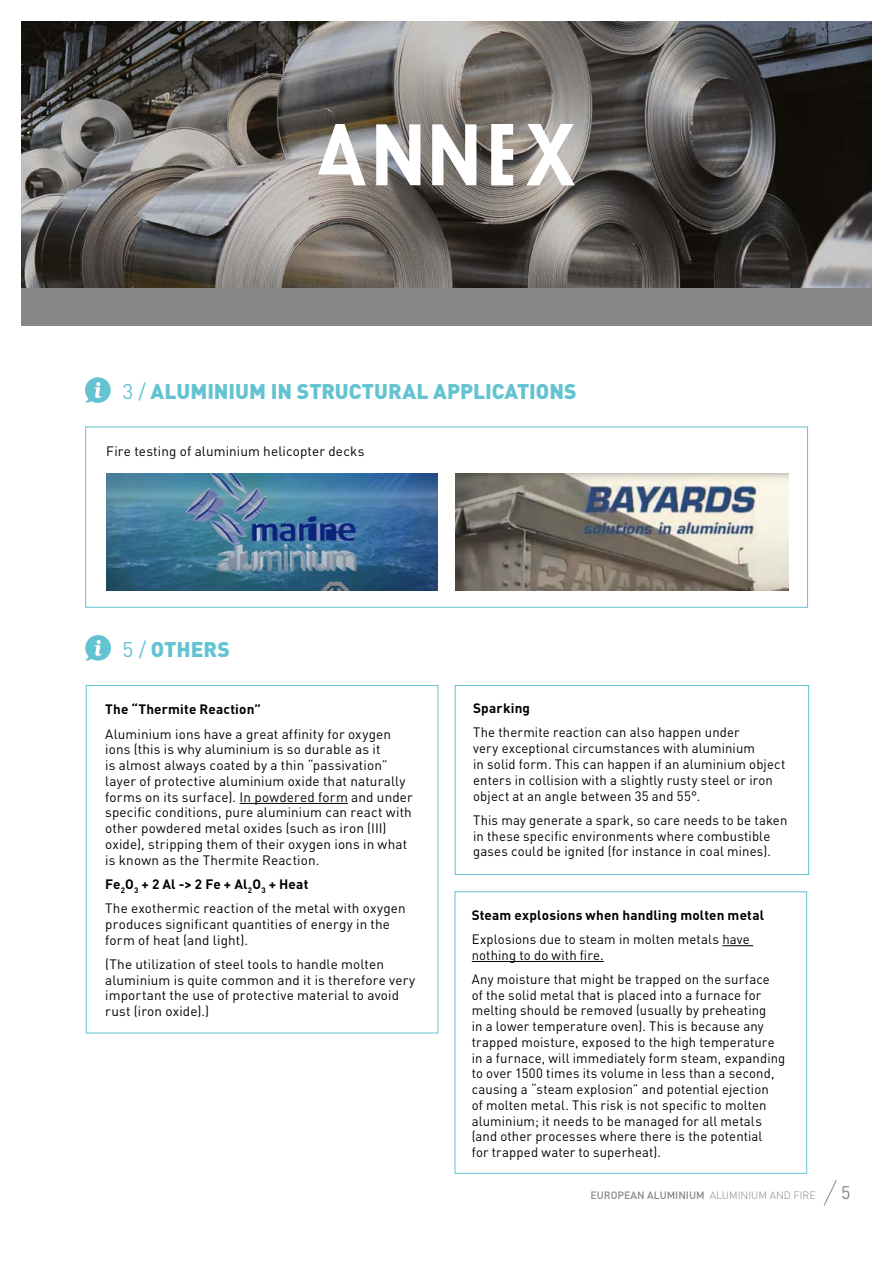
<style>
.page{position:relative;width:893px;height:1263px;background:#fff}
.page>*{position:absolute;margin:0;border:0;box-sizing:border-box;transform-origin:0 0}
.t1{font:900 21px "DIN";color:#63c3d1}
.t2{font:18px "DIN";color:#878787}
.t3{font:13.5px/15.8px "DIN";letter-spacing:.01em;color:#000}
.t4{font:700 13.5px "DIN";letter-spacing:.015em;color:#000}
.t5{font:500 10.5px "DIN";color:#878787}
.s1{font-weight:400}
.s2{font-weight:700}
.s3{font-weight:300}
</style>
<div class="page">
<svg style="left:824px;top:1180px;width:13px;height:26px"></svg>
<img style="left:106px;top:474px;width:331px;height:116px">
<div style="left:85px;top:427px;width:723px;height:181px;border:1px solid #63c3d1"></div>
<img style="left:455px;top:474px;width:333px;height:116px">
<svg style="left:85px;top:377px;width:26px;height:26px"></svg>
<img style="left:21px;top:21px;width:851px;height:267px">
<svg style="left:85px;top:635px;width:26px;height:26px"></svg>
<hr style="left:240px;top:803px;width:108px;height:1px;background:#000">
<div style="left:86px;top:685px;width:352px;height:348px;border:1px solid #63c3d1"></div>
<svg style="left:318px;top:124px;width:257px;height:61px"></svg>
<div style="left:455px;top:685px;width:354px;height:190px;border:1px solid #63c3d1"></div>
<div style="left:21px;top:288px;width:851px;height:37px;background:#878787"></div>
<hr style="left:722px;top:945px;width:31px;height:1px;background:#000">
<hr style="left:472px;top:961px;width:132px;height:1px;background:#000">
<div style="left:455px;top:891px;width:352px;height:283px;border:1px solid #63c3d1"></div>
<h1 class="t1" style="left:122px;top:377px;width:456px"><span class="s1">3 /</span> ALUMINIUM IN STRUCTURAL APPLICATIONS</h1>
<p class="t3" style="left:106px;top:443px;width:260px">Fire testing of aluminium helicopter decks</p>
<h1 class="t1" style="left:123px;top:635px;width:109px"><span class="s1">5 /</span> OTHERS</h1>
<p class="t4" style="left:105px;top:700px;width:157px">The “Thermite Reaction”</p>
<p class="t3" style="left:105px;top:725px;width:309px">Aluminium ions have a great affinity for oxygen ions (this is why aluminium is so durable as it<br>is almost always coated by a thin “passivation” layer of protective aluminium oxide that naturally forms on its surface). In powdered form and under specific conditions, pure aluminium can react with other powdered metal oxides (such as iron (III) oxide), stripping them of their oxygen ions in what is known as the Thermite Reaction.</p>
<p class="t3" style="left:105px;top:871px;width:302px;line-height:24.3px"><span class="s2">Fe</span><sub>2</sub><span class="s2">O</span><sub>3</sub> <span class="s2">+ 2 Al -&gt; 2 Fe + Al</span><sub>2</sub><span class="s2">O</span><sub>3</sub> <span class="s2">+ Heat<br></span>The exothermic reaction of the metal with oxygen</p>
<p class="t3" style="left:105px;top:916px;width:286px">produces significant quantities of energy in the form of heat (and light).</p>
<p class="t3" style="left:105px;top:956px;width:312px">(The utilization of steel tools to handle molten aluminium is quite common and it is therefore very important the use of protective material to avoid rust (iron oxide).)</p>
<p class="t4" style="left:473px;top:699px;width:58px">Sparking</p>
<p class="t3" style="left:473px;top:724px;width:314px">The thermite reaction can also happen under<br>very exceptional circumstances with aluminium<br>in solid form. This can happen if an aluminium object enters in collision with a slightly rusty steel or iron object at an angle between 35 and 55°.</p>
<p class="t3" style="left:473px;top:812px;width:316px">This may generate a spark, so care needs to be taken in these specific environments where combustible gases could be ignited (for instance in coal mines).</p>
<p class="t4" style="left:472px;top:906px;width:294px">Steam explosions when handling molten metal</p>
<p class="t3" style="left:472px;top:931px;width:280px">Explosions due to steam in molten metals have nothing to do with fire.</p>
<p class="t3" style="left:472px;top:971px;width:315px">Any moisture that might be trapped on the surface<br>of the solid metal that is placed into a furnace for melting should be removed (usually by preheating<br>in a lower temperature oven). This is because any trapped moisture, exposed to the high temperature in a furnace, will immediately form steam, expanding to over 1500 times its volume in less than a second, causing a “steam explosion” and potential ejection<br>of molten metal. This risk is not specific to molten aluminium; it needs to be managed for all metals (and other processes where there is the potential<br>for trapped water to superheat).</p>
<p class="t5" style="left:590px;top:1189px;width:227px">EUROPEAN ALUMINIUM <span class="s3">ALUMINIUM AND FIRE</span></p>
<h2 class="t2" style="left:841px;top:1181px;width:11px">5</h2>
</div>
